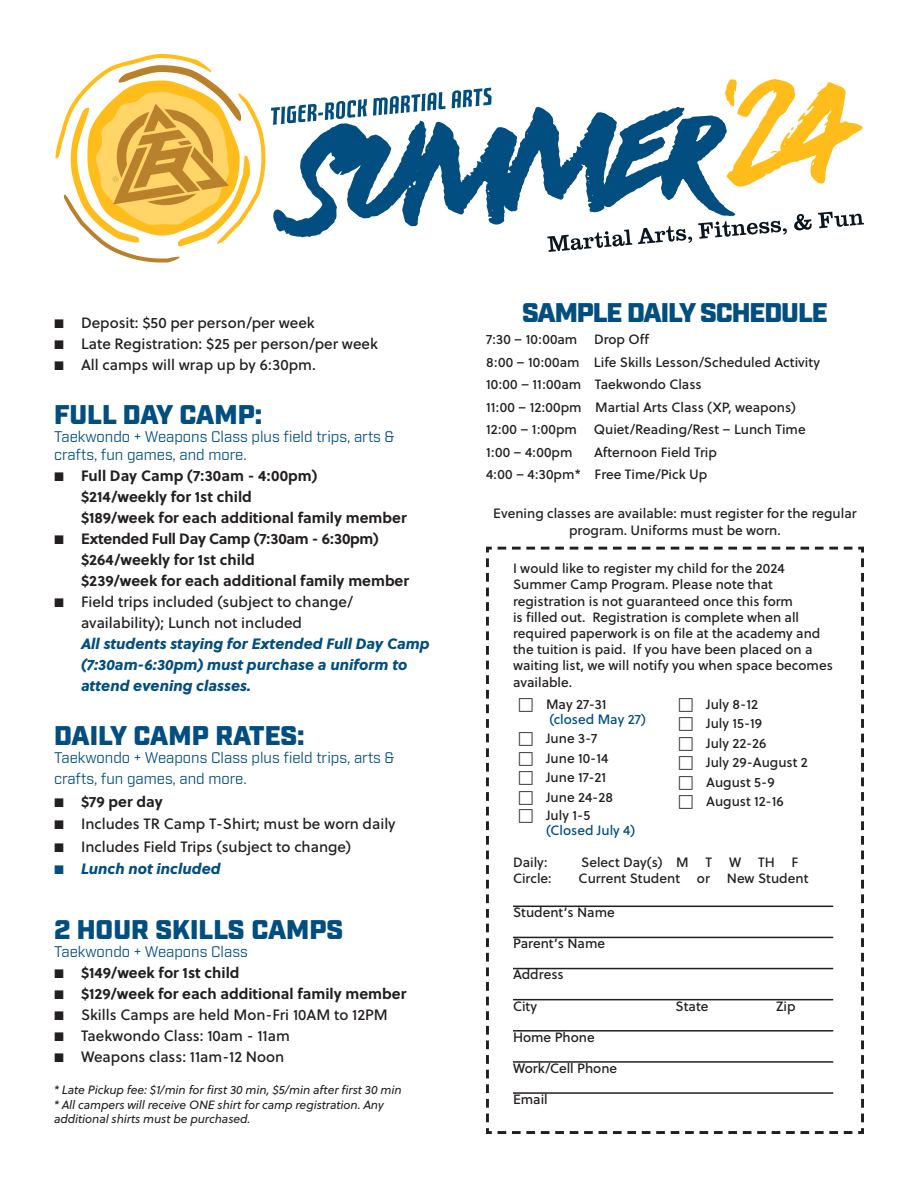
<style>
.page{position:relative;width:918px;height:1188px;background:#fff}
.page>*{position:absolute;margin:0;border:0;box-sizing:border-box;transform-origin:0 0}
.t1{font:900 27px "Industry";letter-spacing:-.01em;color:#024e80}
.t2{font:900 27px "Industry";letter-spacing:-.04em;color:#024e80}
.t3{font:15px "Soleil Bk";color:#231f20}
.t4{font:700 15px/21px "Soleil";color:#231f20}
.t5{font:italic 15px/21px "Soleil Xb";color:#024e80}
.t6{font:15px/18px "Industry";color:#024e80}
.t7{font:13.5px/16.2px "Soleil Bk";color:#231f20;text-align:center}
.t8{font:13.5px/15px "Soleil Bk";color:#024e80}
.t9{font:italic 12px/14.4px "Soleil";letter-spacing:-.01em;color:#231f20}
.s1{font-family:"Proxima Nova Cond"}
.s2{font-family:"Proxima Nova Cond";font-weight:400}
.s3{font-family:"Proxima Nova Cond";font-style:normal;color:#231f20}
.s4{font-family:"Soleil Bk";font-style:normal;color:#231f20}
.s5{font-family:"Proxima Nova Cond";font-style:normal}
.s6{color:#231f20}
</style>
<div class="page">
<svg style="left:271px;top:99px;width:96px;height:12px"></svg>
<svg style="left:373px;top:92px;width:70px;height:14px"></svg>
<svg style="left:452px;top:88px;width:40px;height:18px"></svg>
<svg style="left:725px;top:79px;width:138px;height:108px"></svg>
<svg style="left:272px;top:106px;width:464px;height:131px"></svg>
<svg style="left:56px;top:54px;width:209px;height:209px"></svg>
<svg style="left:547px;top:229px;width:85px;height:23px"></svg>
<svg style="left:638px;top:226px;width:54px;height:18px"></svg>
<svg style="left:698px;top:221px;width:89px;height:18px"></svg>
<svg style="left:794px;top:214px;width:18px;height:17px"></svg>
<svg style="left:818px;top:212px;width:46px;height:16px"></svg>
<svg style="left:486px;top:546px;width:378px;height:588px"></svg>
<svg style="left:519px;top:698px;width:13px;height:13px"></svg>
<svg style="left:519px;top:732px;width:13px;height:14px"></svg>
<svg style="left:519px;top:752px;width:13px;height:13px"></svg>
<svg style="left:519px;top:771px;width:13px;height:14px"></svg>
<svg style="left:519px;top:791px;width:13px;height:31px"></svg>
<svg style="left:679px;top:698px;width:14px;height:13px"></svg>
<svg style="left:679px;top:717px;width:14px;height:14px"></svg>
<svg style="left:679px;top:737px;width:14px;height:13px"></svg>
<svg style="left:679px;top:756px;width:14px;height:14px"></svg>
<svg style="left:679px;top:776px;width:14px;height:13px"></svg>
<svg style="left:679px;top:795px;width:14px;height:14px"></svg>
<p class="t3" style="left:54px;top:311px;width:262px"><span class="s1">■</span> Deposit: $50 per person/per week</p>
<p class="t3" style="left:54px;top:332px;width:325px"><span class="s1">■</span> Late Registration: $25 per person/per week</p>
<p class="t3" style="left:54px;top:353px;width:263px"><span class="s1">■</span> All camps will wrap up by 6:30pm.</p>
<p class="t1" style="left:54px;top:398px;width:210px">FULL DAY CAMP:</p>
<p class="t6" style="left:54px;top:428px;width:342px">Taekwondo + Weapons Class plus field trips, arts &amp; crafts, fun games, and more.</p>
<p class="t4" style="left:81px;top:464px;width:327px;text-indent:-27px"><span class="s2">■</span> Full Day Camp (7:30am - 4:00pm) $214/weekly for 1st child<br>$189/week for each additional family member</p>
<p class="t4" style="left:81px;top:527px;width:330px;text-indent:-27px"><span class="s2">■</span> Extended Full Day Camp (7:30am - 6:30pm) $264/weekly for 1st child<br>$239/week for each additional family member</p>
<p class="t5" style="left:81px;top:590px;width:350px;text-indent:-27px"><span class="s3">■</span> <span class="s4">Field trips included (subject to change/ availability); Lunch not included<br></span>All students staying for Extended Full Day Camp (7:30am-6:30pm) must purchase a uniform to attend evening classes.</p>
<p class="t1" style="left:54px;top:719px;width:252px">DAILY CAMP RATES:</p>
<p class="t6" style="left:54px;top:747px;width:342px;line-height:21.6px">Taekwondo + Weapons Class plus field trips, arts &amp; crafts, fun games, and more.</p>
<p class="t4" style="left:54px;top:790px;width:110px"><span class="s2">■</span> $79 per day</p>
<p class="t3" style="left:54px;top:813px;width:343px"><span class="s1">■</span> Includes TR Camp T-Shirt; must be worn daily</p>
<p class="t3" style="left:54px;top:835px;width:299px"><span class="s1">■</span> Includes Field Trips (subject to change)</p>
<p class="t5" style="left:54px;top:858px;width:168px"><span class="s5">■</span> Lunch not included</p>
<p class="t1" style="left:54px;top:913px;width:291px">2 HOUR SKILLS CAMPS</p>
<p class="t6" style="left:54px;top:943px;width:195px">Taekwondo + Weapons Class</p>
<p class="t4" style="left:54px;top:962px;width:187px"><span class="s2">■</span> $149/week for 1st child</p>
<p class="t4" style="left:54px;top:983px;width:354px"><span class="s2">■</span> $129/week for each additional family member</p>
<p class="t3" style="left:54px;top:1003px;width:335px"><span class="s1">■</span> Skills Camps are held Mon-Fri 10AM to 12PM</p>
<p class="t3" style="left:54px;top:1024px;width:237px"><span class="s1">■</span> Taekwondo Class: 10am - 11am</p>
<p class="t3" style="left:54px;top:1045px;width:232px"><span class="s1">■</span> Weapons class: 11am-12 Noon</p>
<p class="t9" style="left:54px;top:1083px;width:349px">* Late Pickup fee: $1/min for first 30 min, $5/min after first 30 min</p>
<p class="t9" style="left:54px;top:1097px;width:331px">* All campers will receive ONE shirt for camp registration. Any additional shirts must be purchased.</p>
<p class="t2" style="left:522px;top:296px;width:307px">SAMPLE DAILY SCHEDULE</p>
<p class="t7" style="left:486px;top:331px;width:165px">7:30 – 10:00am Drop Off</p>
<p class="t7" style="left:486px;top:353px;width:336px">8:00 – 10:00am Life Skills Lesson/Scheduled Activity</p>
<p class="t7" style="left:486px;top:376px;width:217px">10:00 – 11:00am Taekwondo Class</p>
<p class="t7" style="left:486px;top:398px;width:312px">11:00 – 12:00pm Martial Arts Class (XP, weapons)</p>
<p class="t7" style="left:486px;top:421px;width:93px">12:00 – 1:00pm</p>
<p class="t7" style="left:594px;top:421px;width:213px">Quiet/Reading/Rest – Lunch Time</p>
<p class="t7" style="left:486px;top:443px;width:88px">1:00 – 4:00pm</p>
<p class="t7" style="left:594px;top:443px;width:124px">Afternoon Field Trip</p>
<p class="t7" style="left:486px;top:466px;width:223px">4:00 – 4:30pm* Free Time/Pick Up</p>
<p class="t7" style="left:493px;top:505px;width:365px">Evening classes are available: must register for the regular program. Uniforms must be worn.</p>
<p class="t7" style="left:513px;top:560px;width:321px;text-align:left">I would like to register my child for the 2024<br>Summer Camp Program. Please note that registration is not guaranteed once this form<br>is filled out. Registration is complete when all required paperwork is on file at the academy and the tuition is paid. If you have been placed on a waiting list, we will notify you when space becomes available.</p>
<p class="t8" style="left:546px;top:696px;width:101px"><span class="s6">May 27-31 </span>(closed May 27)</p>
<p class="t7" style="left:546px;top:730px;width:53px">June 3-7</p>
<p class="t7" style="left:546px;top:749px;width:64px">June 10-14</p>
<p class="t7" style="left:546px;top:769px;width:62px">June 17-21</p>
<p class="t7" style="left:546px;top:788px;width:69px">June 24-28</p>
<p class="t8" style="left:546px;top:807px;width:91px"><span class="s6">July 1-5 </span>(Closed July 4)</p>
<p class="t7" style="left:706px;top:695px;width:53px">July 8-12</p>
<p class="t7" style="left:706px;top:715px;width:58px">July 15-19</p>
<p class="t7" style="left:706px;top:734px;width:62px">July 22-26</p>
<p class="t7" style="left:706px;top:754px;width:103px">July 29-August 2</p>
<p class="t7" style="left:706px;top:773px;width:70px">August 5-9</p>
<p class="t7" style="left:706px;top:793px;width:79px">August 12-16</p>
<p class="t7" style="left:513px;top:854px;width:36px">Daily:</p>
<p class="t7" style="left:581px;top:854px;width:109px">Select Day(s) M</p>
<p class="t7" style="left:706px;top:854px;width:8px">T</p>
<p class="t7" style="left:729px;top:854px;width:14px">W</p>
<p class="t7" style="left:758px;top:854px;width:18px">TH</p>
<p class="t7" style="left:792px;top:854px;width:8px">F</p>
<p class="t7" style="left:513px;top:870px;width:40px">Circle:</p>
<p class="t7" style="left:579px;top:870px;width:103px">Current Student</p>
<p class="t7" style="left:697px;top:870px;width:113px">or New Student</p>
<p class="t7" style="left:513px;top:904px;width:103px">Student’s Name</p>
<p class="t7" style="left:513px;top:935px;width:94px">Parent’s Name</p>
<p class="t7" style="left:513px;top:966px;width:52px">Address</p>
<p class="t7" style="left:513px;top:997px;width:26px">City</p>
<p class="t7" style="left:676px;top:997px;width:34px">State</p>
<p class="t7" style="left:776px;top:997px;width:21px">Zip</p>
<p class="t7" style="left:513px;top:1028px;width:83px">Home Phone</p>
<p class="t7" style="left:513px;top:1059px;width:106px">Work/Cell Phone</p>
<p class="t7" style="left:513px;top:1091px;width:36px">Email</p>
</div>
